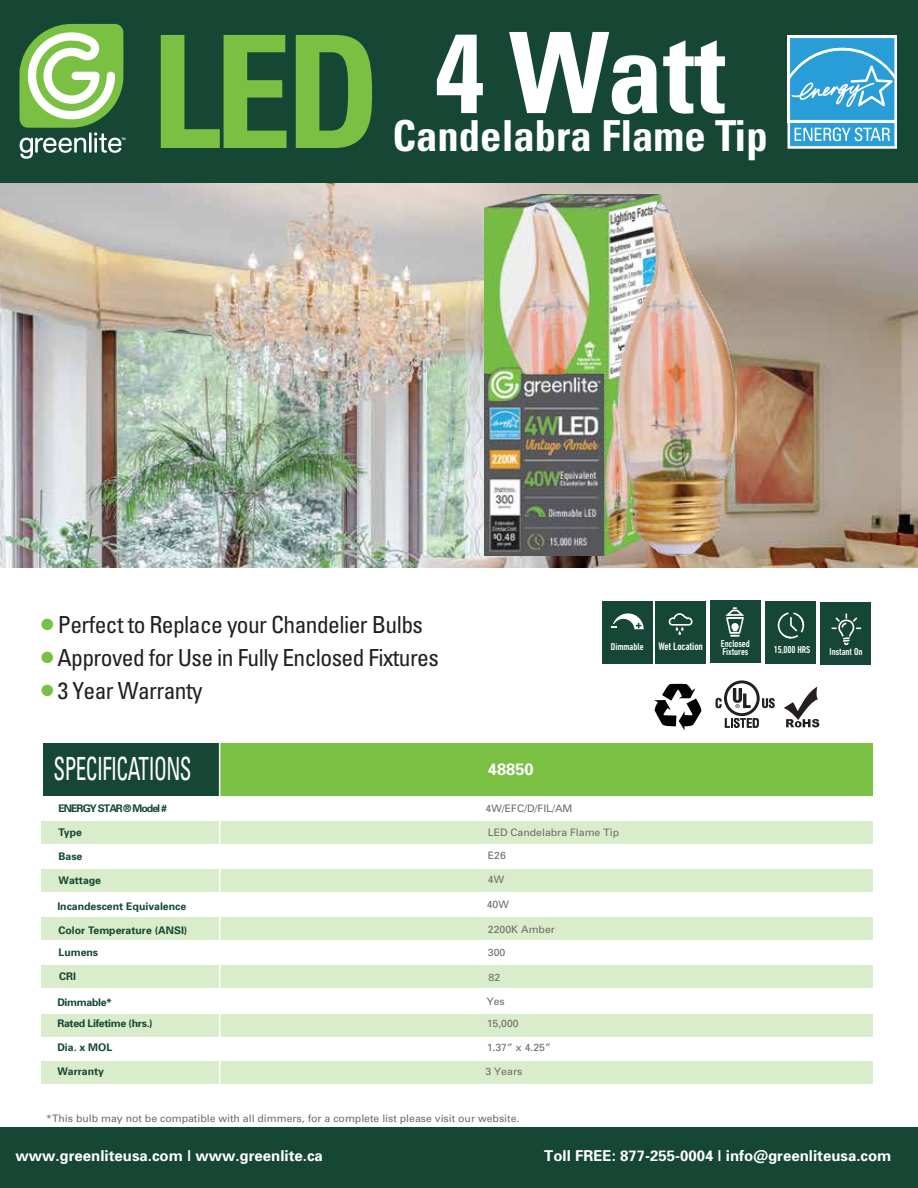
<style>
.page{position:relative;width:918px;height:1188px;background:#fff}
.page>*{position:absolute;margin:0;border:0;box-sizing:border-box;transform-origin:0 0}
.t1{font:700 condensed 156.6px "Univers";color:#7ac143}
.t2{font:700 condensed 112.35px "Univers";color:#fff}
.t3{font:700 condensed 42.75px "Univers";color:#fff}
.t4{font:condensed 31.95px "Univers";letter-spacing:-.025em;color:#fff;scale:.66 1}
.t5{font:condensed 23.55px "Univers";letter-spacing:-.025em;color:#231f20}
.t6{font:700 16.5px "Univers";color:#fff}
.t7{font:700 15px "Univers";color:#fff}
.t8{font:500 condensed 10.95px "DIN Next LT Pro";letter-spacing:-.005em;color:#fff}
.t9{font:700 10.5px/22.5px "Univers";color:#154734}
.t10{font:700 10.5px "Univers";letter-spacing:-.03em;color:#154734}
.t11{font:700 10.5px "Univers";letter-spacing:-.09em;color:#154734}
.t12{font:10.35px "Univers";color:#6d6c6d}
.t13{font:500 condensed 10.2px "DIN Next LT Pro";letter-spacing:-.005em;color:#fff}
.t14{font:500 condensed 10.05px/7.9px "DIN Next LT Pro";letter-spacing:-.005em;color:#fff}
.s1{font-size:37.65px;color:#7ac143}
</style>
<div class="page">
<div style="left:0;top:0;width:918px;height:184px;background:#154734"></div>
<svg style="left:19px;top:24px;width:107px;height:135px"></svg>
<div style="left:787px;top:35px;width:110px;height:88px;background:#fff"></div>
<svg style="left:787px;top:38px;width:110px;height:111px;background:#59b2e0"></svg>
<img style="left:0;top:183px;width:918px;height:384px">
<svg style="left:784px;top:687px;width:35px;height:41px"></svg>
<div style="left:41px;top:1062px;width:831px;height:22px;background:#d9edca"></div>
<div style="left:218px;top:743px;width:654px;height:52px;background:#7ac143"></div>
<div style="left:41px;top:821px;width:831px;height:23px;background:#d9edca"></div>
<div style="left:41px;top:917px;width:831px;height:23px;background:#d9edca"></div>
<div style="left:41px;top:1014px;width:831px;height:22px;background:#d9edca"></div>
<div style="left:41px;top:869px;width:831px;height:23px;background:#d9edca"></div>
<div style="left:41px;top:965px;width:831px;height:23px;background:#d9edca"></div>
<div style="left:43px;top:743px;width:177px;height:52px;background:#154734"></div>
<hr style="left:219px;top:741px;width:1px;height:398px;background:#fff">
<div style="left:656px;top:601px;width:50px;height:62px;background:#154734"></div>
<div style="left:765px;top:601px;width:51px;height:63px;background:#154734"></div>
<div style="left:820px;top:602px;width:51px;height:62px;background:#154734"></div>
<svg style="left:778px;top:612px;width:27px;height:26px"></svg>
<svg style="left:832px;top:614px;width:29px;height:32px"></svg>
<div style="left:602px;top:601px;width:50px;height:62px;background:#154734"></div>
<svg style="left:611px;top:613px;width:33px;height:16px"></svg>
<div style="left:0;top:1127px;width:918px;height:61px;background:#154734"></div>
<div style="left:711px;top:601px;width:50px;height:62px;background:#154734"></div>
<svg style="left:725px;top:607px;width:20px;height:30px"></svg>
<svg style="left:715px;top:680px;width:60px;height:48px"></svg>
<svg style="left:654px;top:684px;width:48px;height:46px"></svg>
<svg style="left:669px;top:613px;width:24px;height:22px"></svg>
<img style="left:485px;top:195px;width:252px;height:360px">
<h1 class="t1" style="left:151px;top:-4px;width:232px">LED</h1>
<h2 class="t2" style="left:434px;top:4px;width:293px">4 Watt</h2>
<h3 class="t3" style="left:392px;top:110px;width:377px">Candelabra Flame Tip</h3>
<h3 class="t5" style="left:41px;top:610px;width:383px"><span class="s1">•</span> Perfect to Replace your Chandelier Bulbs</h3>
<h3 class="t5" style="left:41px;top:643px;width:399px"><span class="s1">•</span> Approved for Use in Fully Enclosed Fixtures</h3>
<h3 class="t5" style="left:41px;top:676px;width:163px"><span class="s1">•</span> 3 Year Warranty</h3>
<p class="t13" style="left:611px;top:641px;width:34px">Dimmable</p>
<p class="t8" style="left:658px;top:640px;width:46px">Wet Location</p>
<p class="t14" style="left:721px;top:640px;width:30px">Enclosed<br>Fixtures</p>
<h3 class="t4" style="left:54px;top:749px;width:211px">SPECIFICATIONS</h3>
<h3 class="t6" style="left:488px;top:758px;width:47px">48850</h3>
<p class="t11" style="left:59px;top:802px;width:110px">ENERGY STAR® Model #</p>
<p class="t12" style="left:486px;top:802px;width:88px">4W/EFC/D/FIL/AM</p>
<p class="t12" style="left:488px;top:826px;width:133px">LED Candelabra Flame Tip</p>
<p class="t12" style="left:488px;top:849px;width:20px">E26</p>
<p class="t12" style="left:488px;top:873px;width:18px">4W</p>
<p class="t9" style="left:59px;top:821px;width:25px">Type</p>
<p class="t9" style="left:59px;top:845px;width:25px">Base</p>
<p class="t9" style="left:59px;top:869px;width:44px">Wattage</p>
<p class="t9" style="left:59px;top:918px;width:130px">Color Temperature (ANSI)<br>Lumens</p>
<p class="t9" style="left:57px;top:894px;width:130px">Incandescent Equivalence</p>
<p class="t12" style="left:487px;top:898px;width:24px">40W</p>
<p class="t12" style="left:488px;top:923px;width:69px">2200K Amber</p>
<p class="t12" style="left:488px;top:946px;width:19px">300</p>
<p class="t9" style="left:59px;top:965px;width:18px">CRI</p>
<p class="t12" style="left:489px;top:970px;width:13px">82</p>
<p class="t10" style="left:57px;top:995px;width:56px">Dimmable*</p>
<p class="t12" style="left:487px;top:995px;width:20px">Yes</p>
<p class="t10" style="left:57px;top:1017px;width:97px">Rated Lifetime (hrs.)</p>
<p class="t9" style="left:57px;top:1036px;width:56px">Dia. x MOL</p>
<p class="t12" style="left:487px;top:1017px;width:34px">15,000</p>
<p class="t12" style="left:487px;top:1041px;width:66px">1.37” x 4.25”</p>
<p class="t9" style="left:57px;top:1059px;width:48px">Warranty</p>
<p class="t12" style="left:486px;top:1064px;width:38px">3 Years</p>
<p class="t12" style="left:46px;top:1112px;width:475px">*This bulb may not be compatible with all dimmers, for a complete list please visit our website.</p>
<p class="t13" style="left:774px;top:643px;width:38px">15,000 HRS</p>
<p class="t13" style="left:830px;top:646px;width:34px">Instant On</p>
<h3 class="t7" style="left:15px;top:1146px;width:309px">www.greenliteusa.com | www.greenlite.ca</h3>
<h3 class="t7" style="left:544px;top:1146px;width:349px">Toll FREE: 877-255-0004 | info@greenliteusa.com</h3>
</div>
